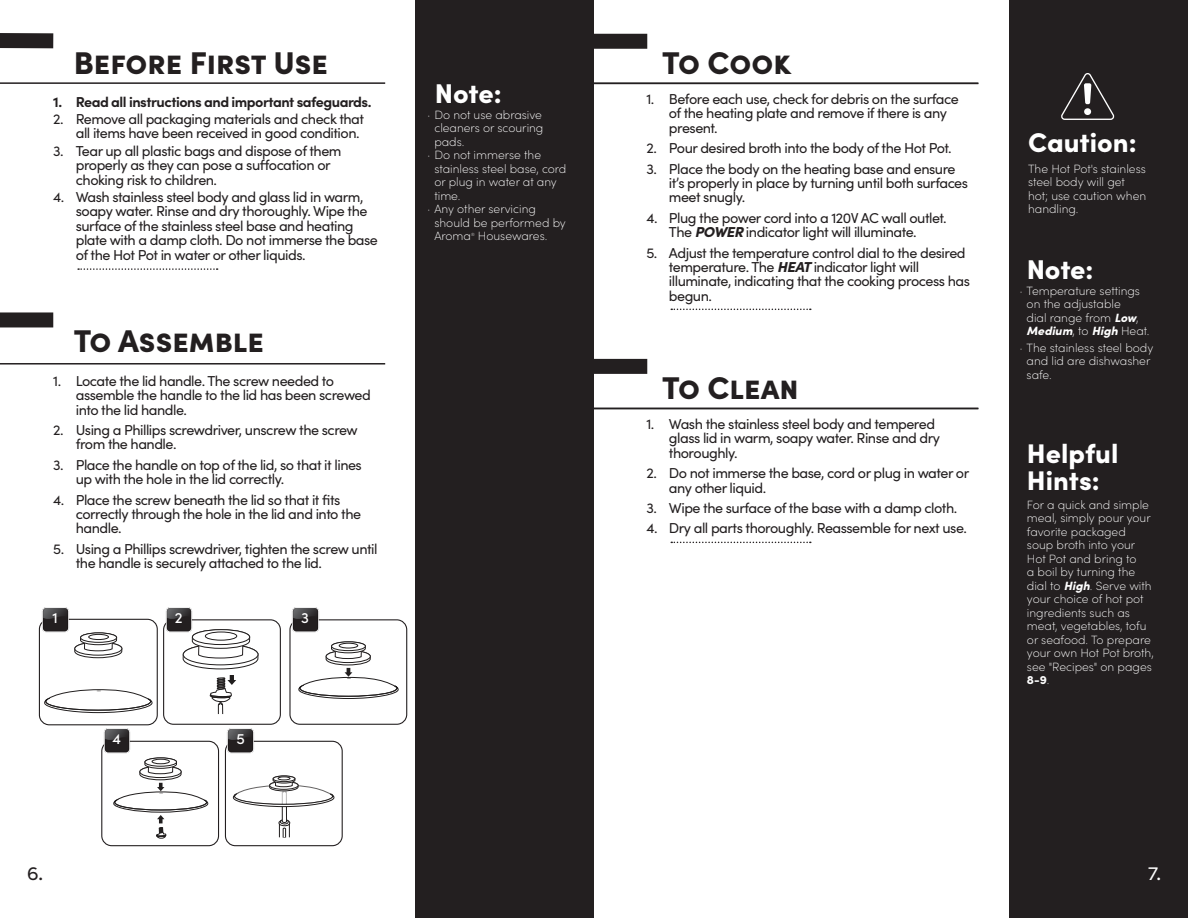
<style>
.page{position:relative;width:1188px;height:918px;background:#fff}
.page>*{position:absolute;margin:0;border:0;box-sizing:border-box;transform-origin:0 0}
.Heading{font:900 31.5px "Sofia Pro";color:#231f20}
.Heading-2{font:900 27.15px "Sofia Pro";color:#fff}
.Heading-3{font:900 27px "Sofia Pro";color:#fff}
.t1{font:18px "Filson Pro";color:#231f20}
.t2{font:18px "Filson Pro";color:#fff}
.body{font:500 15px "Sofia Pro";color:#fff}
.safeguards{font:14.4px/14.4px "Sofia Pro";letter-spacing:-.035em;color:#231f20}
.safeguards-2{font:700 14.4px "Sofia Pro";letter-spacing:-.035em;color:#231f20}
.note{font:200 12px/13.5px "Sofia Pro";color:#fff}
.note-2{font:200 4.5px "Sofia Pro";color:#fff}
.s1{font-weight:900;font-style:italic}
.s2{font-weight:900}
</style>
<div class="page">
<svg style="left:671px;top:309px;width:140px;height:1px"></svg>
<svg style="left:671px;top:542px;width:140px;height:1px"></svg>
<div style="left:594px;top:34px;width:53px;height:15px;background:#231f20"></div>
<div style="left:594px;top:359px;width:53px;height:15px;background:#231f20"></div>
<svg style="left:225px;top:743px;width:116px;height:95px"></svg>
<div style="left:225px;top:741px;width:118px;height:105px;border:1px solid #231f20;border-radius:10px"></div>
<svg style="left:102px;top:757px;width:114px;height:85px"></svg>
<svg style="left:145px;top:758px;width:32px;height:8px"></svg>
<div style="left:145px;top:758px;width:32px;height:8px;border:1px solid #211e1e;border-radius:50%"></div>
<div style="left:152px;top:759px;width:17px;height:5px;background:#fff;border-radius:50%"></div>
<div style="left:152px;top:759px;width:18px;height:5px;border:1px solid #211e1e;border-radius:50%"></div>
<div style="left:101px;top:741px;width:118px;height:105px;border:1px solid #231f20;border-radius:10px"></div>
<svg style="left:298px;top:641px;width:101px;height:58px"></svg>
<div style="left:289px;top:619px;width:118px;height:106px;border:1px solid #231f20;border-radius:10px"></div>
<svg style="left:183px;top:629px;width:75px;height:85px"></svg>
<svg style="left:192px;top:630px;width:58px;height:15px"></svg>
<div style="left:192px;top:629px;width:58px;height:16px;border:1px solid #211e1e;border-radius:50%"></div>
<div style="left:205px;top:632px;width:32px;height:8px;background:#fff;border-radius:50%"></div>
<div style="left:205px;top:632px;width:32px;height:8px;border:1px solid #211e1e;border-radius:50%"></div>
<div style="left:163px;top:619px;width:118px;height:106px;border:1px solid #231f20;border-radius:10px"></div>
<div style="left:1010px;top:0;width:178px;height:918px;background:#231f20"></div>
<div style="left:416px;top:0;width:178px;height:918px;background:#231f20"></div>
<hr style="left:0;top:363px;width:385px;height:2px;background:#231f20">
<div style="left:0;top:312px;width:53px;height:15px;background:#231f20"></div>
<hr style="left:0;top:82px;width:385px;height:2px;background:#231f20">
<svg style="left:0;top:33px;width:54px;height:16px"></svg>
<svg style="left:78px;top:268px;width:140px;height:2px"></svg>
<hr style="left:566px;top:83px;width:412px;height:1px;background:#231f20">
<hr style="left:566px;top:408px;width:412px;height:1px;background:#231f20">
<svg style="left:44px;top:689px;width:108px;height:24px"></svg>
<svg style="left:74px;top:632px;width:48px;height:26px"></svg>
<svg style="left:81px;top:633px;width:36px;height:9px"></svg>
<div style="left:80px;top:633px;width:37px;height:10px;border:1px solid #211e1e;border-radius:50%"></div>
<div style="left:89px;top:634px;width:20px;height:6px;background:#fff;border-radius:50%"></div>
<div style="left:88px;top:634px;width:21px;height:6px;border:1px solid #211e1e;border-radius:50%"></div>
<div style="left:39px;top:619px;width:119px;height:106px;border:1px solid #231f20;border-radius:10px"></div>
<img style="left:40px;top:607px;width:30px;height:27px">
<img style="left:102px;top:725px;width:30px;height:30px">
<img style="left:226px;top:728px;width:30px;height:27px">
<img style="left:291px;top:607px;width:29px;height:26px">
<img style="left:164px;top:607px;width:30px;height:27px">
<svg style="left:1061px;top:73px;width:54px;height:47px"></svg>
<p class="Heading" style="left:74px;top:38px;width:256px">Before First Use</p>
<p class="safeguards-2" style="left:53px;top:90px;width:320px">1. Read all instructions and important safeguards.</p>
<p class="safeguards" style="left:76px;top:111px;width:290px;text-indent:-22px">2. Remove all packaging materials and check that all items have been received in good condition.</p>
<p class="safeguards" style="left:76px;top:143px;width:267px;text-indent:-22px">3. Tear up all plastic bags and dispose of them properly as they can pose a suffocation or choking risk to children.</p>
<p class="safeguards" style="left:76px;top:189px;width:304px;text-indent:-22px">4. Wash stainless steel body and glass lid in warm, soapy water. Rinse and dry thoroughly. Wipe the surface of the stainless steel base and heating plate with a damp cloth. Do not immerse the base of the Hot Pot in water or other liquids.</p>
<p class="Heading" style="left:74px;top:316px;width:192px">To Assemble</p>
<p class="safeguards" style="left:76px;top:373px;width:297px;text-indent:-22px">1. Locate the lid handle. The screw needed to assemble the handle to the lid has been screwed into the lid handle.</p>
<p class="safeguards" style="left:76px;top:422px;width:284px;text-indent:-22px">2. Using a Phillips screwdriver, unscrew the screw from the handle.</p>
<p class="safeguards" style="left:76px;top:457px;width:288px;text-indent:-22px">3. Place the handle on top of the lid, so that it lines up with the hole in the lid correctly.</p>
<p class="safeguards" style="left:76px;top:492px;width:287px;text-indent:-22px">4. Place the screw beneath the lid so that it fits correctly through the hole in the lid and into the handle.</p>
<p class="safeguards" style="left:76px;top:541px;width:303px;text-indent:-22px">5. Using a Phillips screwdriver, tighten the screw until the handle is securely attached to the lid.</p>
<p class="body" style="left:52px;top:607px;width:7px">1</p>
<p class="body" style="left:175px;top:607px;width:9px">2</p>
<p class="body" style="left:301px;top:607px;width:9px">3</p>
<p class="body" style="left:113px;top:728px;width:10px">4</p>
<p class="body" style="left:236px;top:728px;width:10px">5</p>
<p class="t1" style="left:27px;top:862px;width:18px">6.</p>
<p class="Heading-2" style="left:435px;top:73px;width:68px">Note:</p>
<p class="note" style="left:434px;top:107px;width:111px;text-indent:-7px">· Do not use abrasive cleaners or scouring pads.</p>
<p class="note" style="left:434px;top:148px;width:134px;text-indent:-7px">· Do not immerse the stainless steel base, cord or plug in water at any time.</p>
<p class="note" style="left:434px;top:202px;width:133px;text-indent:-7px">· Any other servicing should be performed by<br>Aroma</p>
<p class="note-2" style="left:471px;top:231px;width:5px">®</p>
<p class="note" style="left:478px;top:229px;width:71px">Housewares.</p>
<p class="Heading" style="left:662px;top:38px;width:131px">To Cook</p>
<p class="safeguards" style="left:669px;top:91px;width:291px;text-indent:-22px">1. Before each use, check for debris on the surface of the heating plate and remove if there is any present.</p>
<p class="safeguards" style="left:646px;top:140px;width:307px">2. Pour desired broth into the body of the Hot Pot.</p>
<p class="safeguards" style="left:669px;top:161px;width:301px;text-indent:-22px">3. Place the body on the heating base and ensure it’s properly in place by turning until both surfaces meet snugly.</p>
<p class="safeguards" style="left:646px;top:210px;width:302px;text-align:center">4. Plug the power cord into a 120V AC wall outlet.<br>The <span class="s1">POWER</span> indicator light will illuminate.</p>
<p class="safeguards" style="left:669px;top:245px;width:303px;text-indent:-22px">5. Adjust the temperature control dial to the desired temperature. The <span class="s1">HEAT</span> indicator light will illuminate, indicating that the cooking process has begun.</p>
<p class="Heading" style="left:662px;top:363px;width:138px">To Clean</p>
<p class="safeguards" style="left:669px;top:416px;width:273px;text-indent:-22px">1. Wash the stainless steel body and tempered glass lid in warm, soapy water. Rinse and dry thoroughly.</p>
<p class="safeguards" style="left:669px;top:465px;width:302px;text-indent:-22px">2. Do not immerse the base, cord or plug in water or any other liquid.</p>
<p class="safeguards" style="left:646px;top:500px;width:312px">3. Wipe the surface of the base with a damp cloth.</p>
<p class="safeguards" style="left:646px;top:520px;width:322px">4. Dry all parts thoroughly. Reassemble for next use.</p>
<p class="Heading-2" style="left:1028px;top:121px;width:110px">Caution:</p>
<p class="note" style="left:1028px;top:161px;width:120px">The Hot Pot's stainless steel body will get hot; use caution when handling.</p>
<p class="Heading-2" style="left:1027px;top:248px;width:68px">Note:</p>
<p class="note" style="left:1027px;top:283px;width:124px;text-indent:-7px">· Temperature settings on the adjustable<br>dial range from <span class="s1">Low</span>,<br><span class="s1">Medium</span>, to <span class="s1">High</span> Heat.</p>
<p class="note" style="left:1027px;top:340px;width:128px;text-indent:-7px">· The stainless steel body and lid are dishwasher safe.</p>
<p class="Heading-3" style="left:1027px;top:432px;width:93px">Helpful</p>
<p class="Heading-3" style="left:1027px;top:459px;width:74px">Hints:</p>
<p class="note" style="left:1027px;top:497px;width:128px">For a quick and simple meal, simply pour your favorite packaged soup broth into your<br>Hot Pot and bring to<br>a boil by turning the dial to <span class="s1">High</span>. Serve with your choice of hot pot ingredients such as meat, vegetables, tofu or seafood. To prepare your own Hot Pot broth, see "Recipes" on pages<br><span class="s2">8-9</span>.</p>
<p class="t2" style="left:1148px;top:862px;width:14px">7.</p>
</div>
